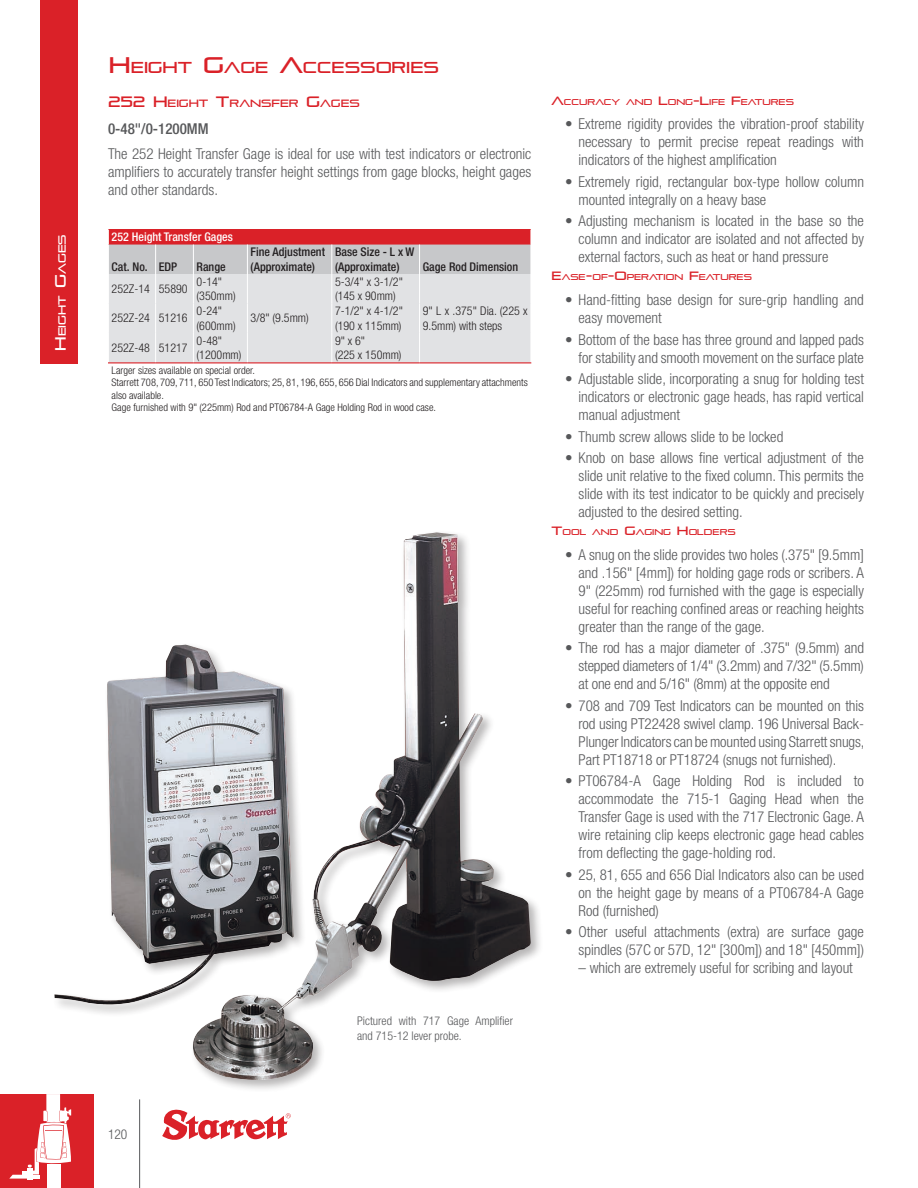
<style>
.page{position:relative;width:918px;height:1188px;background:#fff}
.page>*{position:absolute;margin:0;border:0;box-sizing:border-box;transform-origin:0 0}
.t1{font:15.75px "Pirulen";color:#da2128}
.t2{font:300 condensed 15px/18px "Helvetica Neue LT Pro";color:#57585a;text-align:justify}
.t3{font:500 condensed 15px "Helvetica Neue LT Pro";color:#57585a}
.t4{font:15px "Pirulen";color:#da2128}
.t5{font:300 condensed 13.5px "Helvetica Neue LT Pro";color:#57585a}
.t6{font:300 condensed 12px/14.4px "Helvetica Neue LT Pro";color:#231f20}
.t7{font:500 condensed 12px/14.4px "Helvetica Neue LT Pro";color:#231f20}
.t8{font:300 condensed 12px/14.4px "Helvetica Neue LT Pro";color:#57585a}
.t9{font:500 condensed 12px "Helvetica Neue LT Pro";color:#fff}
.t10{font:300 condensed 10.5px/12.6px "Helvetica Neue LT Pro";color:#231f20}
.t11{font:10.5px "Pirulen";color:#da2128}
.t12{font:10.5px "Pirulen";color:#fff}
.t13{font:8.4px "Pirulen";color:#da2128}
.s1{font-size:15px}
.s2{font-size:22.5px}
.s3{font-size:10.5px}
.s4{font-size:12px}
</style>
<div class="page">
<img style="left:107px;top:532px;width:424px;height:548px">
<svg style="left:108px;top:229px;width:424px;height:134px;background:#dac6c8"></svg>
<hr style="left:108px;top:362px;width:48px;height:1px;background:#da2128">
<hr style="left:156px;top:362px;width:37px;height:1px;background:#da2128">
<hr style="left:193px;top:362px;width:54px;height:1px;background:#da2128">
<hr style="left:247px;top:362px;width:85px;height:1px;background:#da2128">
<hr style="left:332px;top:362px;width:88px;height:1px;background:#da2128">
<hr style="left:420px;top:362px;width:111px;height:1px;background:#da2128">
<hr style="left:139px;top:1099px;width:1px;height:89px;background:#57585a">
<svg style="left:162px;top:1110px;width:129px;height:30px"></svg>
<div style="left:41px;top:0;width:37px;height:364px;background:#da2128"></div>
<div style="left:0;top:1094px;width:94px;height:94px;background:#da2128"></div>
<div style="left:47px;top:1164px;width:14px;height:24px;background:#fff"></div>
<div style="left:27px;top:1168px;width:5px;height:12px;background:#fff"></div>
<svg style="left:9px;top:1094px;width:62px;height:85px"></svg>
<p class="t12" style="left:56px;top:351px;width:118px;rotate:-90deg"><span class="s1">H</span>EIGHT <span class="s1">G</span>AGES</p>
<p class="t1" style="left:109px;top:58px;width:47px"><span class="s2">H</span>EIGH</p>
<p class="t1" style="left:178px;top:58px;width:263px">T <span class="s2">G</span>AGE <span class="s2">A</span>CCESSORIES</p>
<p class="t4" style="left:108px;top:93px;width:77px">252 H<span class="s3">EIGH</span></p>
<p class="t11" style="left:199px;top:97px;width:163px">T <span class="s1">T</span>RANSFER <span class="s1">G</span>AGES</p>
<p class="t3" style="left:108px;top:120px;width:102px">0-48"/0-1200MM</p>
<p class="t2" style="left:108px;top:144px;width:425px">The 252 Height Transfer Gage is ideal for use with test indicators or electronic amplifiers to accurately transfer height settings from gage blocks, height gages and other standards.</p>
<p class="t9" style="left:112px;top:230px;width:123px">252 Height Transfer Gages</p>
<p class="t7" style="left:112px;top:259px;width:67px">Cat. No. EDP</p>
<p class="t7" style="left:197px;top:259px;width:31px">Range</p>
<p class="t6" style="left:112px;top:282px;width:78px">252Z-14 55890</p>
<p class="t6" style="left:197px;top:274px;width:41px">0-14" (350mm)</p>
<p class="t7" style="left:251px;top:245px;width:76px">Fine Adjustment (Approximate)</p>
<p class="t7" style="left:335px;top:245px;width:81px">Base Size - L x W (Approximate)</p>
<p class="t6" style="left:335px;top:274px;width:69px">5-3/4" x 3-1/2" (145 x 90mm)</p>
<p class="t7" style="left:423px;top:259px;width:97px">Gage Rod Dimension</p>
<p class="t6" style="left:112px;top:311px;width:78px">252Z-24 51216</p>
<p class="t6" style="left:197px;top:304px;width:41px">0-24" (600mm)</p>
<p class="t6" style="left:335px;top:304px;width:69px">7-1/2" x 4-1/2" (190 x 115mm)</p>
<p class="t6" style="left:112px;top:340px;width:78px">252Z-48 51217</p>
<p class="t6" style="left:197px;top:333px;width:46px">0-48" (1200mm)</p>
<p class="t6" style="left:335px;top:333px;width:68px">9" x 6"<br>(225 x 150mm)</p>
<p class="t10" style="left:112px;top:364px;width:418px">Larger sizes available on special order.<br>Starrett 708, 709, 711, 650 Test Indicators; 25, 81, 196, 655, 656 Dial Indicators and supplementary attachments also available.<br>Gage furnished with 9" (225mm) Rod and PT06784-A Gage Holding Rod in wood case.</p>
<p class="t6" style="left:423px;top:304px;width:106px">9" L x .375" Dia. (225 x<br>9.5mm) with steps</p>
<p class="t6" style="left:251px;top:311px;width:60px">3/8" (9.5mm)</p>
<p class="t8" style="left:357px;top:1014px;width:157px">Pictured with 717 Gage Amplifier and 715-12 lever probe.</p>
<p class="t13" style="left:552px;top:96px;width:244px"><span class="s4">A</span>CCURACY AND <span class="s4">L</span>ONG<span class="s4">-L</span>IFE <span class="s4">F</span>EATURES</p>
<p class="t2" style="left:579px;top:115px;width:287px;text-indent:-14px">• Extreme rigidity provides the vibration-proof stability necessary to permit precise repeat readings with indicators of the highest amplification</p>
<p class="t2" style="left:579px;top:172px;width:287px;text-indent:-14px">• Extremely rigid, rectangular box-type hollow column mounted integrally on a heavy base</p>
<p class="t2" style="left:579px;top:212px;width:287px;text-indent:-14px">• Adjusting mechanism is located in the base so the column and indicator are isolated and not affected by external factors, such as heat or hand pressure</p>
<p class="t13" style="left:552px;top:272px;width:202px"><span class="s4">E</span>ASE<span class="s4">-</span>OF<span class="s4">-O</span> PERATION <span class="s4">F</span>EATURES</p>
<p class="t2" style="left:579px;top:291px;width:287px;text-indent:-14px">• Hand-fitting base design for sure-grip handling and easy movement</p>
<p class="t2" style="left:565px;top:330px;width:300px;text-align:right">• Bottom of the base has three ground and lapped pads for stability and smooth movement on the surface plate</p>
<p class="t2" style="left:579px;top:370px;width:287px;text-indent:-14px">• Adjustable slide, incorporating a snug for holding test indicators or electronic gage heads, has rapid vertical manual adjustment</p>
<p class="t2" style="left:565px;top:427px;width:220px">• Thumb screw allows slide to be locked</p>
<p class="t2" style="left:579px;top:449px;width:287px;text-indent:-14px">• Knob on base allows fine vertical adjustment of the slide unit relative to the fixed column. This permits the slide with its test indicator to be quickly and precisely adjusted to the desired setting.</p>
<p class="t13" style="left:552px;top:527px;width:92px"><span class="s4">T</span>OOL AND <span class="s4">G</span>AGI</p>
<p class="t13" style="left:655px;top:527px;width:83px">NG <span class="s4">H</span>OLDERS</p>
<p class="t2" style="left:579px;top:545px;width:287px;text-indent:-14px">• A snug on the slide provides two holes (.375" [9.5mm] and .156" [4mm]) for holding gage rods or scribers. A 9" (225mm) rod furnished with the gage is especially useful for reaching confined areas or reaching heights greater than the range of the gage.</p>
<p class="t2" style="left:579px;top:639px;width:287px;text-indent:-14px">• The rod has a major diameter of .375" (9.5mm) and stepped diameters of 1/4" (3.2mm) and 7/32" (5.5mm) at one end and 5/16" (8mm) at the opposite end</p>
<p class="t2" style="left:579px;top:696px;width:287px;text-indent:-14px">• 708 and 709 Test Indicators can be mounted on this rod using PT22428 swivel clamp. 196 Universal Back-Plunger Indicators can be mounted using Starrett snugs, Part PT18718 or PT18724 (snugs not furnished).</p>
<p class="t2" style="left:579px;top:772px;width:287px;text-indent:-14px">• PT06784-A Gage Holding Rod is included to accommodate the 715-1 Gaging Head when the Transfer Gage is used with the 717 Electronic Gage. A wire retaining clip keeps electronic gage head cables from deflecting the gage-holding rod.</p>
<p class="t2" style="left:579px;top:865px;width:287px;text-indent:-14px">• 25, 81, 655 and 656 Dial Indicators also can be used on the height gage by means of a PT06784-A Gage Rod (furnished)</p>
<p class="t2" style="left:565px;top:923px;width:300px;text-align:right">• Other useful attachments (extra) are surface gage spindles (57C or 57D, 12" [300m]) and 18" [450mm])</p>
<p class="t2" style="left:579px;top:959px;width:276px">– which are extremely useful for scribing and layout</p>
<p class="t5" style="left:108px;top:1127px;width:21px">120</p>
</div>
